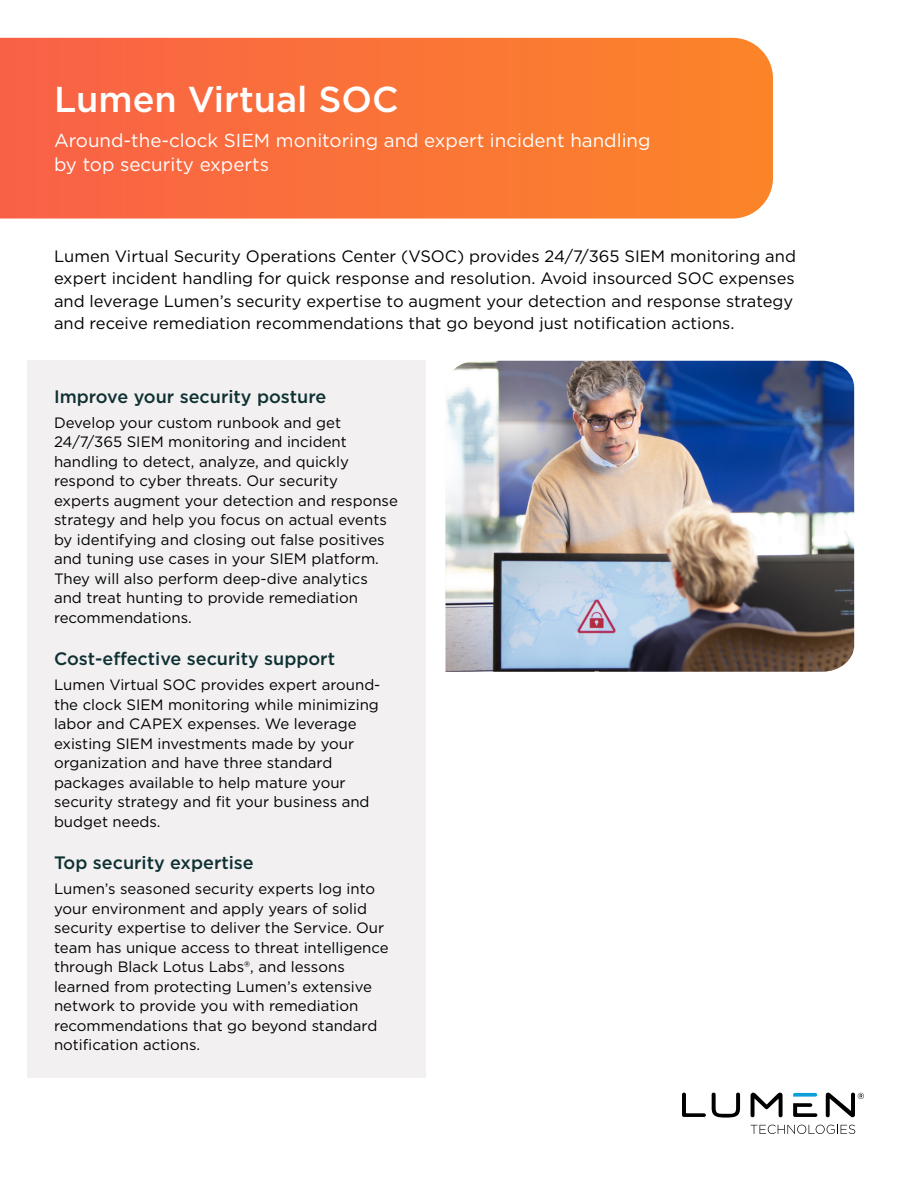
<style>
.page{position:relative;width:918px;height:1188px;background:#fff}
.page>*{position:absolute;margin:0;border:0;box-sizing:border-box;transform-origin:0 0}
.t1{font:500 36px "Gotham";color:#fff}
.t2{font:18.75px/24px "Gotham";color:#fff}
.t3{font:500 18px "Gotham";color:#0f3133}
.t4{font:16.5px/22.5px "Gotham";color:#000}
.t5{font:15px/19.5px "Gotham";color:#000}
</style>
<div class="page">
<svg style="left:682px;top:1093px;width:24px;height:24px"></svg>
<svg style="left:712px;top:1093px;width:28px;height:25px"></svg>
<svg style="left:751px;top:1093px;width:32px;height:24px"></svg>
<svg style="left:793px;top:1093px;width:24px;height:4px"></svg>
<svg style="left:793px;top:1103px;width:24px;height:14px"></svg>
<svg style="left:826px;top:1093px;width:38px;height:24px"></svg>
<svg style="left:751px;top:1125px;width:104px;height:9px"></svg>
<svg style="left:0;top:38px;width:773px;height:181px;background:#fa7339"></svg>
<div style="left:27px;top:361px;width:399px;height:717px;background:#f2f0f1"></div>
<img style="left:446px;top:361px;width:408px;height:311px">
<h1 class="t1" style="left:54px;top:76px;width:346px">Lumen Virtual SOC</h1>
<p class="t2" style="left:54px;top:128px;width:598px">Around-the-clock SIEM monitoring and expert incident handling by top security experts</p>
<p class="t4" style="left:54px;top:244px;width:743px">Lumen Virtual Security Operations Center (VSOC) provides 24/7/365 SIEM monitoring and expert incident handling for quick response and resolution. Avoid insourced SOC expenses and leverage Lumen’s security expertise to augment your detection and response strategy and receive remediation recommendations that go beyond just notification actions.</p>
<p class="t3" style="left:54px;top:385px;width:274px">Improve your security posture</p>
<p class="t5" style="left:54px;top:412px;width:346px">Develop your custom runbook and get 24/7/365 SIEM monitoring and incident handling to detect, analyze, and quickly respond to cyber threats. Our security<br>experts augment your detection and response strategy and help you focus on actual events by identifying and closing out false positives and tuning use cases in your SIEM platform.<br>They will also perform deep-dive analytics and treat hunting to provide remediation recommendations.</p>
<p class="t3" style="left:54px;top:647px;width:283px">Cost-effective security support</p>
<p class="t5" style="left:54px;top:675px;width:328px">Lumen Virtual SOC provides expert around&shy;the clock SIEM monitoring while minimizing labor and CAPEX expenses. We leverage existing SIEM investments made by your organization and have three standard packages available to help mature your security strategy and fit your business and budget needs.</p>
<p class="t3" style="left:54px;top:851px;width:201px">Top security expertise</p>
<p class="t5" style="left:54px;top:879px;width:336px">Lumen’s seasoned security experts log into your environment and apply years of solid security expertise to deliver the Service. Our team has unique access to threat intelligence through Black Lotus Labs®, and lessons learned from protecting Lumen’s extensive network to provide you with remediation recommendations that go beyond standard notification actions.</p>
</div>
